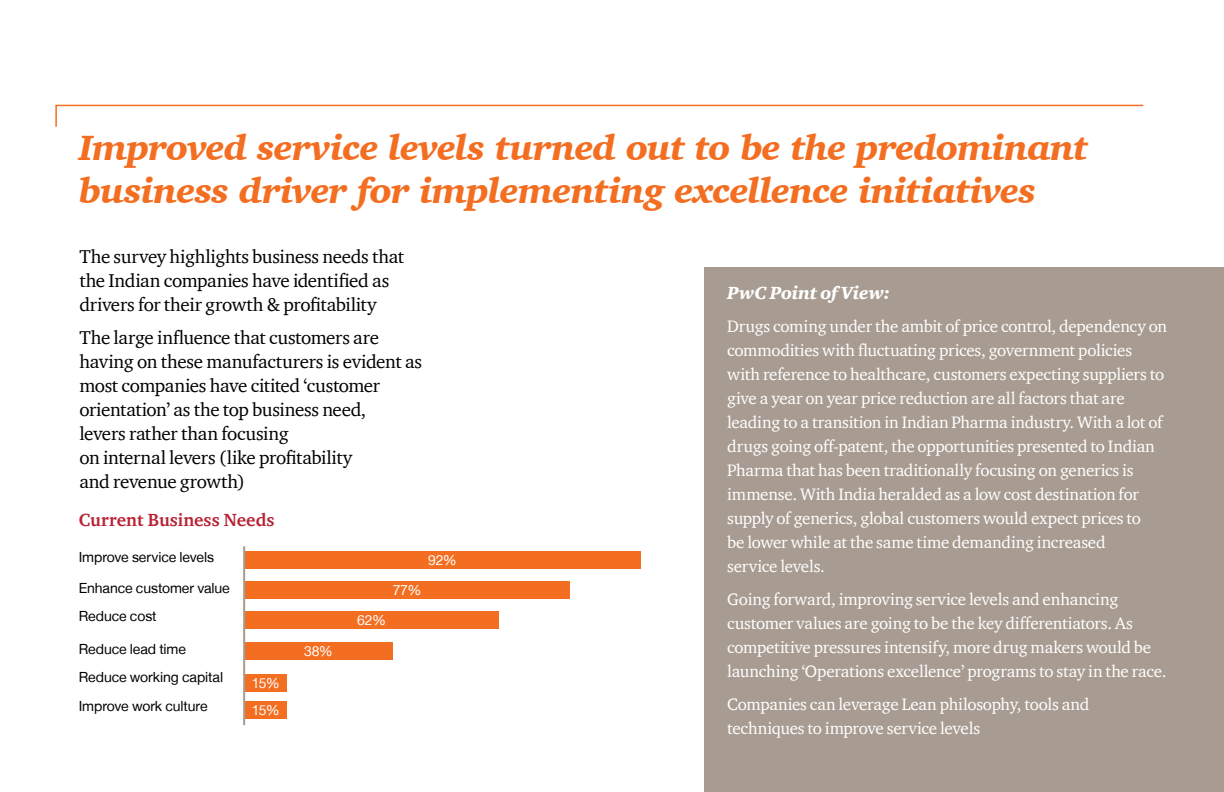
<style>
.page{position:relative;width:1224px;height:792px;background:#fff}
.page>*{position:absolute;margin:0;border:0;box-sizing:border-box;transform-origin:0 0}
.t1{font:italic 900 36px/43.2px "Charter IT Cby BT";letter-spacing:-.025em;color:#f36e21}
.t2{font:19px/24px "ITC Charter Com";letter-spacing:-.015em;color:#000}
.t3{font:700 18px "ITC Charter Com";color:#b82234}
.t4{font:italic 900 18px "ITC Charter Com";letter-spacing:-.015em;color:#fff}
.t5{font:17px/24px "ITC Charter Com";letter-spacing:-.015em;color:#fff}
.t6{font:14px/28.8px "Helvetica Neue LT";letter-spacing:-.005em;color:#000}
.t7{font:14px/27.6px "Helvetica Neue LT";letter-spacing:-.01em;color:#fff}
</style>
<div class="page">
<svg style="left:55px;top:104px;width:1089px;height:23px"></svg>
<div style="left:244px;top:551px;width:397px;height:18px;background:#f36e21"></div>
<div style="left:705px;top:267px;width:519px;height:525px;background:#a89b91"></div>
<div style="left:244px;top:581px;width:326px;height:18px;background:#f36e21"></div>
<div style="left:244px;top:611px;width:255px;height:18px;background:#f36e21"></div>
<div style="left:244px;top:642px;width:149px;height:18px;background:#f36e21"></div>
<div style="left:244px;top:674px;width:42px;height:18px;background:#f36e21"></div>
<div style="left:244px;top:701px;width:42px;height:18px;background:#f36e21"></div>
<hr style="left:243px;top:546px;width:2px;height:179px;background:#a89b91">
<h1 class="t1" style="left:79px;top:125px;width:1011px">Improved service levels turned out to be the predominant business driver for implementing excellence initiatives</h1>
<p class="t2" style="left:79px;top:244px;width:326px">The survey highlights business needs that the Indian companies have identified as drivers for their growth &amp; profitability</p>
<p class="t2" style="left:79px;top:325px;width:344px">The large influence that customers are having on these manufacturers is evident as most companies have citited ‘customer orientation’ as the top business need,<br>levers rather than focusing<br>on internal levers (like profitability<br>and revenue growth)</p>
<p class="t3" style="left:79px;top:509px;width:197px">Current Business Needs</p>
<p class="t6" style="left:79px;top:543px;width:137px">Improve service levels</p>
<p class="t7" style="left:428px;top:546px;width:30px">92%</p>
<p class="t6" style="left:79px;top:574px;width:152px;line-height:28px">Enhance customer value<br>Reduce cost</p>
<p class="t6" style="left:79px;top:634px;width:146px">Reduce lead time<br>Reduce working capital<br>Improve work culture</p>
<p class="t4" style="left:727px;top:282px;width:165px">PwC Point of View:</p>
<p class="t5" style="left:727px;top:314px;width:441px">Drugs coming under the ambit of price control, dependency on commodities with fluctuating prices, government policies with reference to healthcare, customers expecting suppliers to give a year on year price reduction are all factors that are leading to a transition in Indian Pharma industry. With a lot of drugs going off-patent, the opportunities presented to Indian Pharma that has been traditionally focusing on generics is immense. With India heralded as a low cost destination for supply of generics, global customers would expect prices to<br>be lower while at the same time demanding increased<br>service levels.</p>
<p class="t5" style="left:727px;top:587px;width:441px">Going forward, improving service levels and enhancing customer values are going to be the key differentiators. As competitive pressures intensify, more drug makers would be launching ‘Operations excellence’ programs to stay in the race.</p>
<p class="t5" style="left:727px;top:692px;width:364px">Companies can leverage Lean philosophy, tools and techniques to improve service levels</p>
<p class="t7" style="left:393px;top:576px;width:30px">77%</p>
<p class="t7" style="left:357px;top:606px;width:30px">62%</p>
<p class="t7" style="left:304px;top:637px;width:30px">38%</p>
<p class="t7" style="left:252px;top:669px;width:29px">15%<br>15%</p>
</div>
